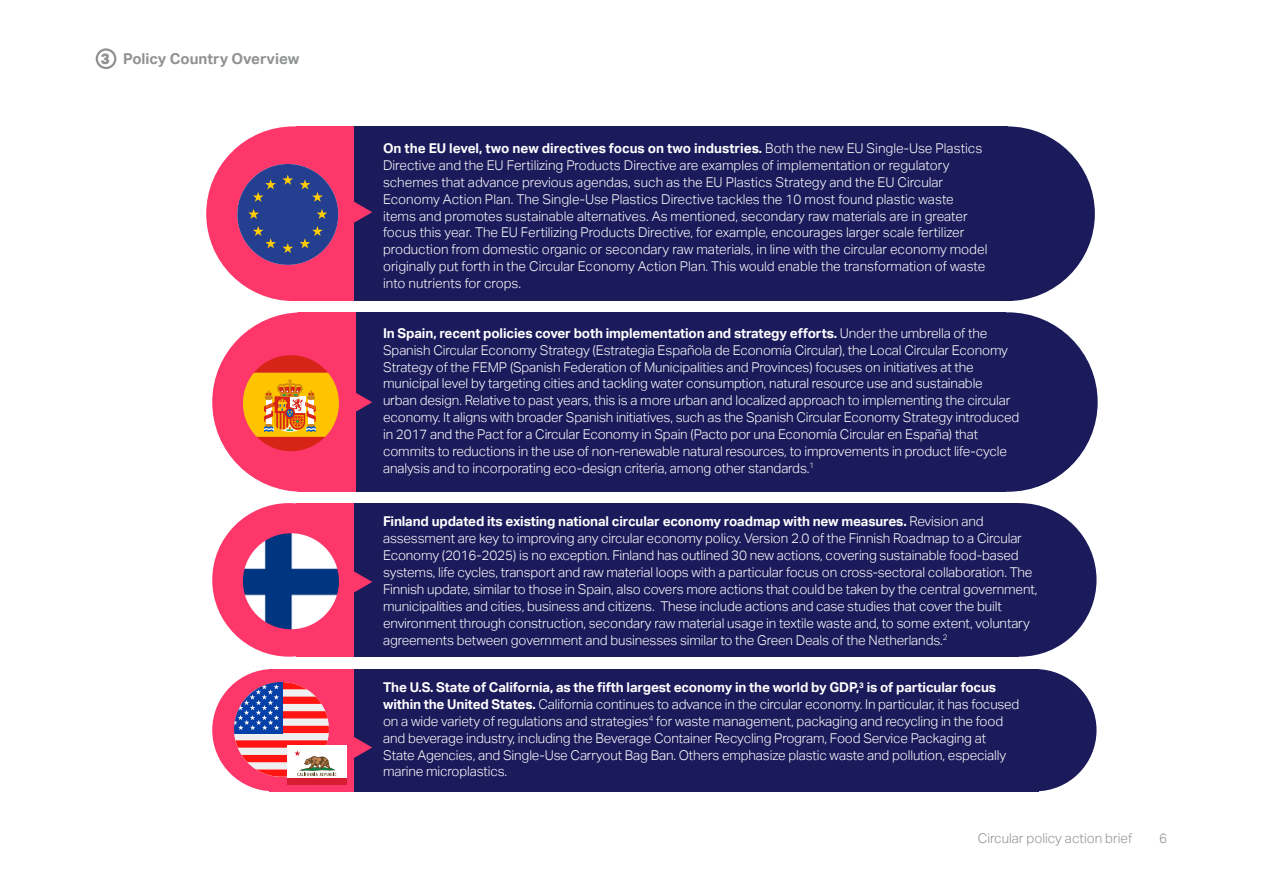
<style>
.page{position:relative;width:1263px;height:893px;background:#fff}
.page>*{position:absolute;margin:0;border:0;box-sizing:border-box;transform-origin:0 0}
.t1{font:700 15px "Aktiv Grotesk";color:#8f9193}
.t2{font:300 13.5px/16.8px "Aktiv Grotesk";letter-spacing:-.01em;color:#fff}
.t3{font:300 13.5px "Aktiv Grotesk";color:#8f9193}
.s1{font-weight:800}
.s2{font-weight:700}
</style>
<div class="page">
<div style="left:206px;top:126px;width:175px;height:175px;background:#fe376b;border-radius:50%"></div>
<div style="left:212px;top:312px;width:180px;height:180px;background:#fe376b;border-radius:50%"></div>
<div style="left:355px;top:312px;width:651px;height:179px;background:#1b1a5b"></div>
<div style="left:298px;top:312px;width:57px;height:179px;background:#fe376b"></div>
<div style="left:212px;top:503px;width:154px;height:154px;background:#fe376b;border-radius:50%"></div>
<div style="left:943px;top:503px;width:153px;height:154px;background:#1b1a5b;border-radius:50%"></div>
<div style="left:96px;top:48px;width:20px;height:21px;border:2px solid #8f9193;border-radius:50%"></div>
<div style="left:353px;top:126px;width:655px;height:175px;background:#1b1a5b"></div>
<div style="left:920px;top:126px;width:175px;height:175px;background:#1b1a5b;border-radius:50%"></div>
<svg style="left:354px;top:201px;width:18px;height:22px"></svg>
<div style="left:297px;top:126px;width:57px;height:175px;background:#fe376b"></div>
<div style="left:918px;top:312px;width:180px;height:180px;background:#1b1a5b;border-radius:50%"></div>
<svg style="left:355px;top:386px;width:17px;height:32px"></svg>
<div style="left:354px;top:503px;width:664px;height:154px;background:#1b1a5b"></div>
<div style="left:354px;top:669px;width:685px;height:122px;background:#1b1a5b"></div>
<div style="left:974px;top:669px;width:122px;height:122px;background:#1b1a5b;border-radius:50%"></div>
<div style="left:212px;top:669px;width:122px;height:122px;background:#fe376b;border-radius:50%"></div>
<svg style="left:354px;top:571px;width:18px;height:22px"></svg>
<svg style="left:354px;top:737px;width:18px;height:21px"></svg>
<div style="left:296px;top:503px;width:58px;height:154px;background:#fe376b"></div>
<div style="left:269px;top:669px;width:85px;height:122px;background:#fe376b"></div>
<div style="left:237px;top:164px;width:101px;height:101px;background:#243e90;border-radius:50px"></div>
<svg style="left:282px;top:175px;width:11px;height:10px"></svg>
<svg style="left:253px;top:179px;width:23px;height:23px"></svg>
<svg style="left:248px;top:209px;width:11px;height:10px"></svg>
<svg style="left:253px;top:226px;width:23px;height:22px"></svg>
<svg style="left:300px;top:179px;width:23px;height:23px"></svg>
<svg style="left:317px;top:209px;width:10px;height:10px"></svg>
<svg style="left:300px;top:226px;width:23px;height:22px"></svg>
<svg style="left:282px;top:243px;width:11px;height:10px"></svg>
<svg style="left:243px;top:355px;width:96px;height:96px"></svg>
<img style="left:243px;top:533px;width:96px;height:96px;border-radius:48px">
<div style="left:288px;top:745px;width:59px;height:40px;background:#fff"></div>
<div style="left:288px;top:778px;width:59px;height:7px;background:#d61e33"></div>
<svg style="left:234px;top:682px;width:102px;height:95px"></svg>
<p class="t1" style="left:101px;top:50px;width:200px"><span class="s1">3</span> Policy Country Overview</p>
<p class="t2" style="left:383px;top:140px;width:606px"><span class="s2">On the EU level, two new directives focus on two industries.</span> Both the new EU Single-Use Plastics Directive and the EU Fertilizing Products Directive are examples of implementation or regulatory schemes that advance previous agendas, such as the EU Plastics Strategy and the EU Circular Economy Action Plan. The Single-Use Plastics Directive tackles the 10 most found plastic waste items and promotes sustainable alternatives. As mentioned, secondary raw materials are in greater focus this year. The EU Fertilizing Products Directive, for example, encourages larger scale fertilizer production from domestic organic or secondary raw materials, in line with the circular economy model originally put forth in the Circular Economy Action Plan. This would enable the transformation of waste into nutrients for crops.</p>
<p class="t2" style="left:383px;top:325px;width:638px"><span class="s2">In Spain, recent policies cover both implementation and strategy efforts.</span> Under the umbrella of the Spanish Circular Economy Strategy (Estrategia Española de Economía Circular), the Local Circular Economy Strategy of the FEMP (Spanish Federation of Municipalities and Provinces) focuses on initiatives at the municipal level by targeting cities and tackling water consumption, natural resource use and sustainable urban design. Relative to past years, this is a more urban and localized approach to implementing the circular economy. It aligns with broader Spanish initiatives, such as the Spanish Circular Economy Strategy introduced in 2017 and the Pact for a Circular Economy in Spain (Pacto por una Economía Circular en España) that commits to reductions in the use of non-renewable natural resources, to improvements in product life-cycle analysis and to incorporating eco-design criteria, among other standards.<sup>1</sup></p>
<p class="t2" style="left:383px;top:513px;width:656px"><span class="s2">Finland updated its existing national circular economy roadmap with new measures.</span> Revision and assessment are key to improving any circular economy policy. Version 2.0 of the Finnish Roadmap to a Circular Economy (2016-2025) is no exception. Finland has outlined 30 new actions, covering sustainable food-based systems, life cycles, transport and raw material loops with a particular focus on cross-sectoral collaboration. The Finnish update, similar to those in Spain, also covers more actions that could be taken by the central government, municipalities and cities, business and citizens. These include actions and case studies that cover the built environment through construction, secondary raw material usage in textile waste and, to some extent, voluntary agreements between government and businesses similar to the Green Deals of the Netherlands.<sup>2</sup></p>
<p class="t2" style="left:383px;top:679px;width:638px"><span class="s2">The U.S. State of California, as the fifth largest economy in the world by GDP,</span><sup>3</sup> <span class="s2">is of particular focus within the United States.</span> California continues to advance in the circular economy. In particular, it has focused on a wide variety of regulations and strategies<sup>4</sup> for waste management, packaging and recycling in the food and beverage industry, including the Beverage Container Recycling Program, Food Service Packaging at State Agencies, and Single-Use Carryout Bag Ban. Others emphasize plastic waste and pollution, especially marine microplastics.</p>
<p class="t3" style="left:978px;top:830px;width:156px">Circular policy action brief</p>
<p class="t3" style="left:1159px;top:830px;width:9px">6</p>
</div>
